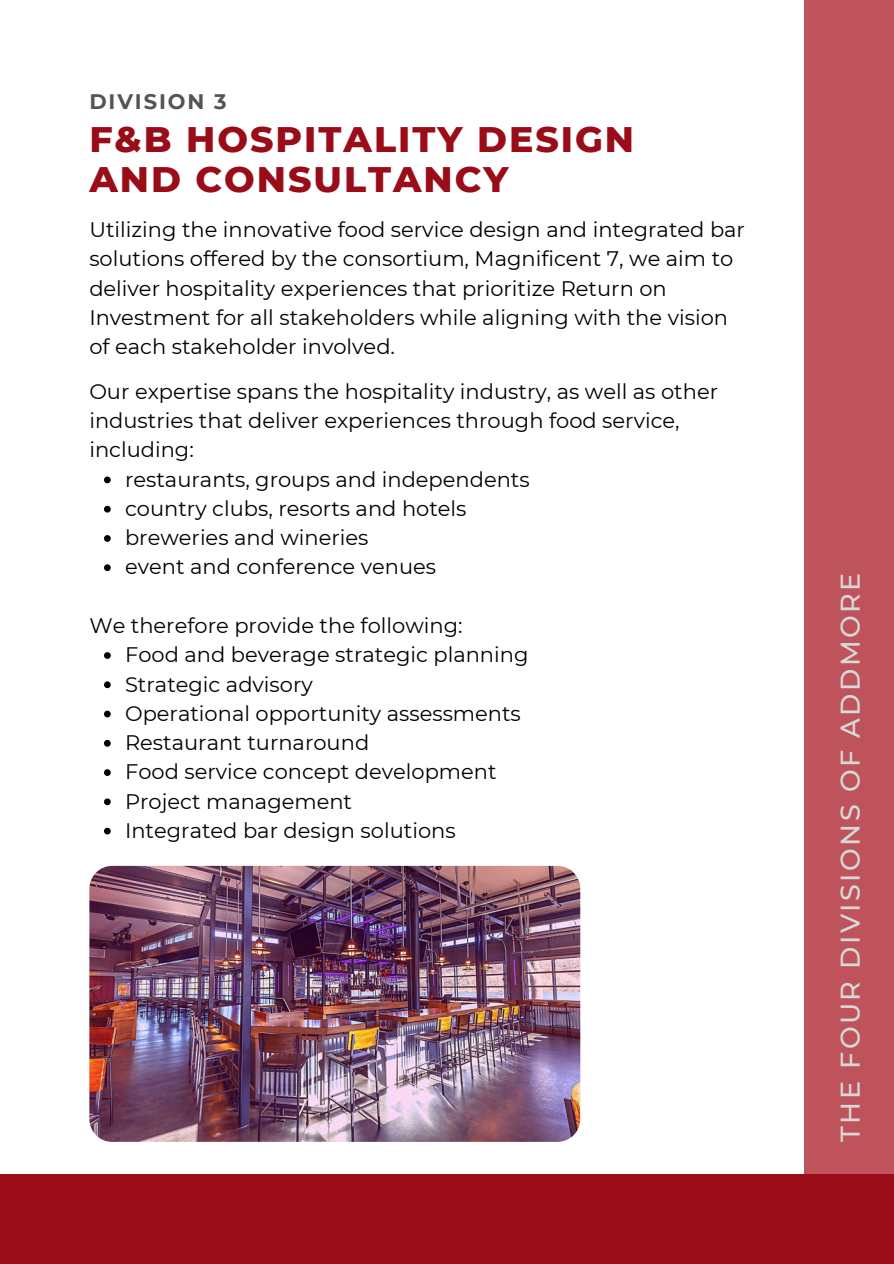
<style>
.page{position:relative;width:894px;height:1264px;background:#fff}
.page>*{position:absolute;margin:0;border:0;box-sizing:border-box;transform-origin:0 0}
.t1{font:800 36.15px/39.3px "Montserrat";letter-spacing:.055em;color:#990c18}
.t2{font:500 27px "Montserrat";letter-spacing:.09em;color:#d8d8d8}
.t3{font:21px/29.2px "Montserrat";color:#000}
.t4{font:700 21px "Montserrat";letter-spacing:.09em;color:#545454}
</style>
<div class="page">
<div style="left:804px;top:0;width:89px;height:1231px;background:#bf535c"></div>
<div style="left:0;top:1174px;width:893px;height:89px;background:#990c18"></div>
<img style="left:89px;top:865px;width:491px;height:276px;border-radius:23px">
<svg style="left:104px;top:476px;width:7px;height:7px"></svg>
<svg style="left:104px;top:506px;width:7px;height:6px"></svg>
<svg style="left:104px;top:535px;width:7px;height:7px"></svg>
<svg style="left:104px;top:564px;width:7px;height:7px"></svg>
<svg style="left:104px;top:652px;width:7px;height:7px"></svg>
<svg style="left:104px;top:681px;width:7px;height:7px"></svg>
<svg style="left:104px;top:710px;width:7px;height:7px"></svg>
<svg style="left:104px;top:740px;width:7px;height:6px"></svg>
<svg style="left:104px;top:769px;width:7px;height:7px"></svg>
<svg style="left:104px;top:798px;width:7px;height:7px"></svg>
<svg style="left:104px;top:827px;width:7px;height:7px"></svg>
<p class="t4" style="left:89px;top:88px;width:139px">DIVISION 3</p>
<h1 class="t1" style="left:89px;top:120px;width:546px">F&amp;B HOSPITALITY DESIGN<br>AND CONSULTANCY</h1>
<p class="t3" style="left:89px;top:215px;width:657px">Utilizing the innovative food service design and integrated bar solutions offered by the consortium, Magnificent 7, we aim to deliver hospitality experiences that prioritize Return on Investment for all stakeholders while aligning with the vision of each stakeholder involved.</p>
<p class="t3" style="left:89px;top:377px;width:630px">Our expertise spans the hospitality industry, as well as other industries that deliver experiences through food service, including:</p>
<p class="t3" style="left:125px;top:464px;width:406px">restaurants, groups and independents</p>
<p class="t3" style="left:125px;top:494px;width:343px">country clubs, resorts and hotels</p>
<p class="t3" style="left:125px;top:523px;width:245px">breweries and wineries</p>
<p class="t3" style="left:125px;top:552px;width:312px">event and conference venues</p>
<p class="t3" style="left:89px;top:611px;width:374px">We therefore provide the following:</p>
<p class="t3" style="left:125px;top:640px;width:405px">Food and beverage strategic planning</p>
<p class="t3" style="left:125px;top:669px;width:189px">Strategic advisory</p>
<p class="t3" style="left:125px;top:698px;width:397px">Operational opportunity assessments</p>
<p class="t3" style="left:125px;top:728px;width:245px">Restaurant turnaround</p>
<p class="t3" style="left:125px;top:757px;width:373px">Food service concept development</p>
<p class="t3" style="left:125px;top:786px;width:228px">Project management</p>
<p class="t3" style="left:125px;top:815px;width:332px">Integrated bar design solutions</p>
<h3 class="t2" style="left:833px;top:1141px;width:570px;rotate:-90deg">THE FOUR DIVISIONS OF ADDMORE</h3>
</div>
